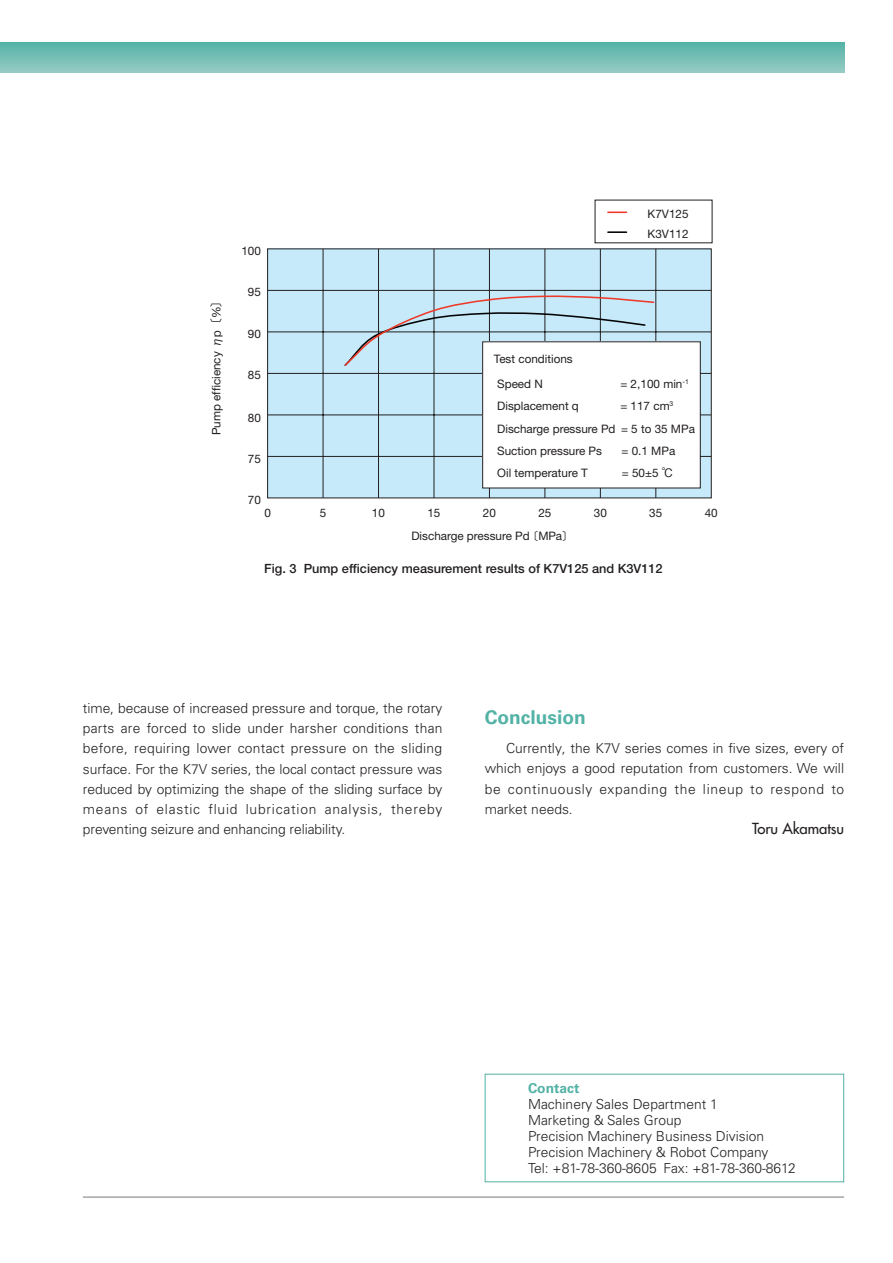
<style>
.page{position:relative;width:893px;height:1263px;background:#fff}
.page>*{position:absolute;margin:0;border:0;box-sizing:border-box;transform-origin:0 0}
.t1{font:700 19.2px "Univers LT Pro 65";color:#53b2a6}
.t2{font:500 14.85px "Futura Std";letter-spacing:-.005em;color:#231f20}
.t3{font:300 13.8px/20.2px "Univers LT Pro 45";color:#231f20;text-align:justify}
.t4{font:700 13.8px "Univers LT Pro 65";color:#53b2a6}
.t5{font:500 12.75px "Helvetica Neue LT Std";color:#231f20}
.t6{font:11.7px/22.4px "Helvetica Neue LT Std";color:#231f20}
.s1{font-family:"Gothic BBB Pro Medium 90 msp RKSJ H"}
.s2{font-family:"Koz Go Pr 6 N Regular 90 msp RKSJ H"}
.s3{font-family:"Gothic BBB Pro Medium 90 msp RKSJ H";font-size:10.65px}
</style>
<div class="page">
<svg style="left:0;top:43px;width:844px;height:29px;background:#75bfb5"></svg>
<hr style="left:83px;top:1197px;width:761px;height:1px;background:#76787b">
<div style="left:485px;top:1074px;width:359px;height:108px;border:1px solid #53b2a6"></div>
<div style="left:268px;top:249px;width:443px;height:249px;background:#c6eafa"></div>
<svg style="left:608px;top:211px;width:18px;height:2px"></svg>
<div style="left:267px;top:248px;width:445px;height:250px;border:1px solid #231f20"></div>
<hr style="left:268px;top:290px;width:443px;height:1px;background:#231f20">
<hr style="left:268px;top:332px;width:443px;height:1px;background:#231f20">
<hr style="left:268px;top:373px;width:443px;height:1px;background:#231f20">
<hr style="left:268px;top:415px;width:443px;height:1px;background:#231f20">
<hr style="left:268px;top:456px;width:443px;height:1px;background:#231f20">
<hr style="left:656px;top:249px;width:1px;height:249px;background:#231f20">
<hr style="left:600px;top:249px;width:1px;height:249px;background:#231f20">
<hr style="left:545px;top:249px;width:1px;height:249px;background:#231f20">
<hr style="left:489px;top:249px;width:1px;height:249px;background:#231f20">
<hr style="left:434px;top:249px;width:1px;height:249px;background:#231f20">
<hr style="left:378px;top:249px;width:1px;height:249px;background:#231f20">
<hr style="left:323px;top:249px;width:1px;height:249px;background:#231f20">
<svg style="left:608px;top:231px;width:18px;height:2px"></svg>
<div style="left:483px;top:342px;width:217px;height:146px;background:#fff"></div>
<svg style="left:343px;top:294px;width:312px;height:73px"></svg>
<p class="t6" style="left:205px;top:435px;width:142px;rotate:-90deg">Pump ef ciency <span class="s1">ηp〔</span>%<span class="s1">〕</span></p>
<p class="t6" style="left:241px;top:239px;width:21px">100</p>
<p class="t6" style="left:248px;top:280px;width:15px">95</p>
<p class="t6" style="left:248px;top:322px;width:15px">90</p>
<p class="t6" style="left:248px;top:364px;width:15px">85</p>
<p class="t6" style="left:248px;top:406px;width:15px">80</p>
<p class="t6" style="left:248px;top:447px;width:15px">75</p>
<p class="t6" style="left:248px;top:488px;width:15px">70</p>
<p class="t6" style="left:264px;top:501px;width:8px">0</p>
<p class="t6" style="left:648px;top:203px;width:42px;line-height:20.1px">K7V125<br>K3V112</p>
<p class="t6" style="left:320px;top:501px;width:8px">5</p>
<p class="t6" style="left:372px;top:501px;width:15px">10</p>
<p class="t6" style="left:494px;top:346px;width:80px;line-height:24.8px">Test conditions<br>Speed N</p>
<p class="t6" style="left:597px;top:372px;width:93px"><span class="s1">　　</span>= 2<span class="s1">，</span>100 min<sup>-1</sup></p>
<p class="t6" style="left:497px;top:395px;width:199px;text-indent:100px"><span class="s1">　　</span>= 117 cm<sup>3<br></sup>Discharge pressure Pd = 5 to 35 MPa<br>Suction pressure Ps</p>
<p class="t6" style="left:497px;top:395px;width:83px">Displacement q</p>
<p class="t6" style="left:497px;top:439px;width:180px;text-align:right">= 0.1 MPa<br>Oil temperature T<span class="s2">　　</span> = 50±5 <span class="s1">℃</span></p>
<p class="t6" style="left:427px;top:501px;width:15px">15</p>
<p class="t6" style="left:483px;top:501px;width:15px">20</p>
<p class="t6" style="left:538px;top:501px;width:15px">25</p>
<p class="t6" style="left:594px;top:501px;width:15px">30</p>
<p class="t6" style="left:649px;top:501px;width:15px">35</p>
<p class="t6" style="left:705px;top:501px;width:15px">40</p>
<p class="t6" style="left:411px;top:524px;width:163px">Discharge pressure Pd <span class="s3">〔</span>MPa<span class="s3">〕</span></p>
<p class="t5" style="left:264px;top:561px;width:400px">Fig. 3 Pump efficiency measurement results of K7V125 and K3V112</p>
<p class="t3" style="left:83px;top:698px;width:361px">time, because of increased pressure and torque, the rotary parts are forced to slide under harsher conditions than before, requiring lower contact pressure on the sliding surface. For the K7V series, the local contact pressure was reduced by optimizing the shape of the sliding surface by means of elastic fluid lubrication analysis, thereby preventing seizure and enhancing reliability.</p>
<h1 class="t1" style="left:485px;top:706px;width:102px">Conclusion</h1>
<p class="t3" style="left:485px;top:738px;width:361px;text-indent:21px">Currently, the K7V series comes in five sizes, every of which enjoys a good reputation from customers. We will be continuously expanding the lineup to respond to market needs.</p>
<p class="t2" style="left:752px;top:819px;width:93px">Toru Akamatsu</p>
<p class="t4" style="left:528px;top:1080px;width:53px">Contact</p>
<p class="t3" style="left:528px;top:1096px;width:269px;line-height:16px;text-align:left">Machinery Sales Department 1<br>Marketing &amp; Sales Group<br>Precision Machinery Business Division Precision Machinery &amp; Robot Company<br>Tel: +81-78-360-8605 Fax: +81-78-360-8612</p>
</div>
